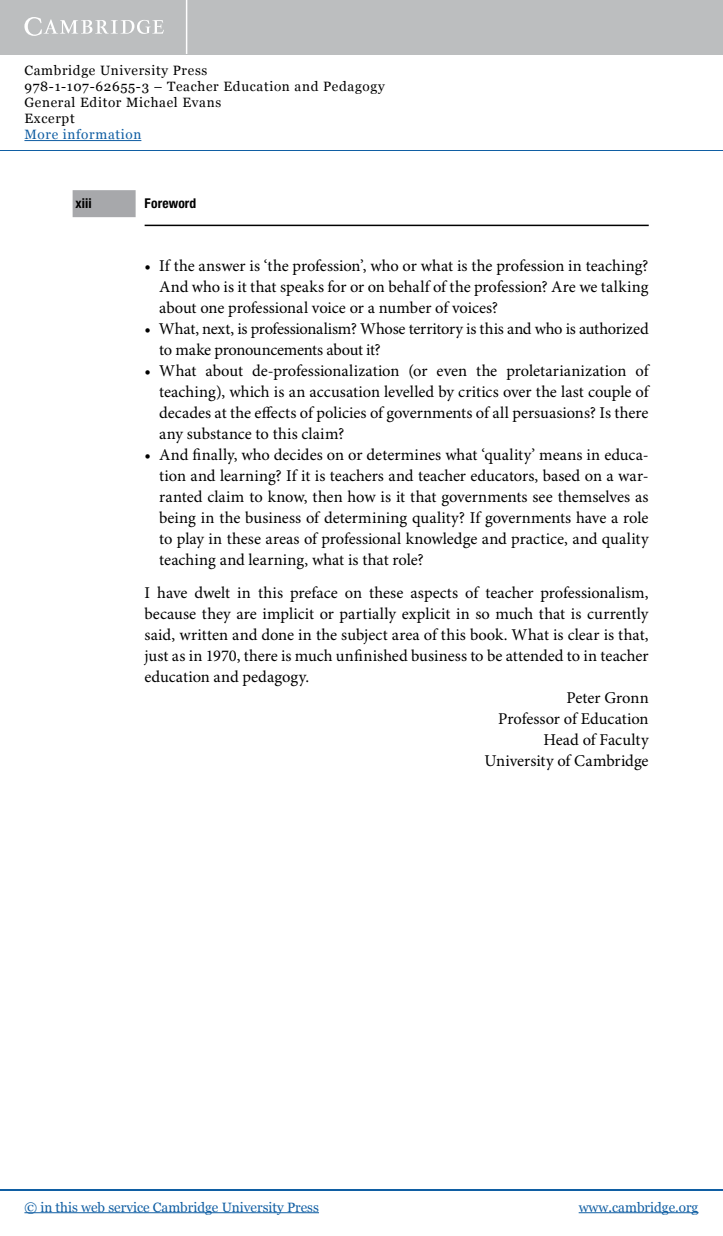
<style>
.page{position:relative;width:723px;height:1236px;background:#fff}
.page>*{position:absolute;margin:0;border:0;box-sizing:border-box;transform-origin:0 0}
.t1{font:16.5px/21px "Minion Pro";color:#000;text-align:justify}
.t2{font:13.5px/16px "Georgia";letter-spacing:.05em;color:#000}
.t3{font:13.5px "Georgia";color:#105ea3}
.t4{font:13.5px "Georgia";letter-spacing:.05em;color:#105ea3}
.t5{font:700 condensed 13.5px "Helvetica Neue LT Std";letter-spacing:.01em;color:#000}
</style>
<div class="page">
<div style="left:0;top:0;width:723px;height:54px;background:#bcbebf"></div>
<hr style="left:186px;top:0;width:1px;height:54px;background:#fff">
<svg style="left:24px;top:17px;width:140px;height:19px"></svg>
<hr style="left:24px;top:140px;width:117px;height:1px;background:#105ea3">
<hr style="left:0;top:150px;width:723px;height:1px;background:#105ea3">
<hr style="left:0;top:1189px;width:723px;height:1px;background:#105ea3">
<hr style="left:24px;top:1212px;width:295px;height:1px;background:#105ea3">
<hr style="left:579px;top:1212px;width:119px;height:1px;background:#105ea3">
<hr style="left:145px;top:225px;width:504px;height:1px;background:#000">
<div style="left:73px;top:190px;width:63px;height:27px;background:#a7a8ab"></div>
<p class="t2" style="left:24px;top:62px;width:362px">Cambridge University Press<br>978-1-107-62655-3 – Teacher Education and Pedagogy<br>General Editor Michael Evans<br>Excerpt</p>
<p class="t4" style="left:24px;top:126px;width:118px">More information</p>
<p class="t5" style="left:76px;top:195px;width:18px">xiii</p>
<p class="t5" style="left:145px;top:195px;width:53px">Foreword</p>
<p class="t1" style="left:159px;top:256px;width:491px;text-indent:-15px">• If the answer is ‘the profession’, who or what is the profession in teaching?<br>And who is it that speaks for or on behalf of the profession? Are we talking about one professional voice or a number of voices?</p>
<p class="t1" style="left:159px;top:319px;width:491px;text-indent:-15px">• What, next, is professionalism? Whose territory is this and who is authorized to make pronouncements about it?</p>
<p class="t1" style="left:159px;top:361px;width:491px;text-indent:-15px">• What about de-professionalization (or even the proletarianization of teaching), which is an accusation levelled by critics over the last couple of decades at the effects of policies of governments of all persuasions? Is there any substance to this claim?</p>
<p class="t1" style="left:159px;top:445px;width:491px;text-indent:-15px">• And finally, who decides on or determines what ‘quality’ means in educa&shy;tion and learning? If it is teachers and teacher educators, based on a war&shy;ranted claim to know, then how is it that governments see themselves as being in the business of determining quality? If governments have a role to play in these areas of professional knowledge and practice, and quality teaching and learning, what is that role?</p>
<p class="t1" style="left:144px;top:583px;width:505px">I have dwelt in this preface on these aspects of teacher professionalism,</p>
<p class="t1" style="left:144px;top:604px;width:505px">because they are implicit or partially explicit in so much that is currently</p>
<p class="t1" style="left:144px;top:625px;width:506px">said, written and done in the subject area of this book. What is clear is that,</p>
<p class="t1" style="left:144px;top:646px;width:506px">just as in 1970, there is much unfinished business to be attended to in teacher</p>
<p class="t1" style="left:144px;top:667px;width:166px">education and pedagogy.</p>
<p class="t1" style="left:566px;top:688px;width:84px">Peter Gronn</p>
<p class="t1" style="left:498px;top:709px;width:152px">Professor of Education</p>
<p class="t1" style="left:543px;top:730px;width:107px">Head of Faculty</p>
<p class="t1" style="left:484px;top:751px;width:166px">University of Cambridge</p>
<p class="t3" style="left:24px;top:1198px;width:296px">© in this web service Cambridge University Press</p>
<p class="t3" style="left:579px;top:1198px;width:121px">www.cambridge.org</p>
</div>
